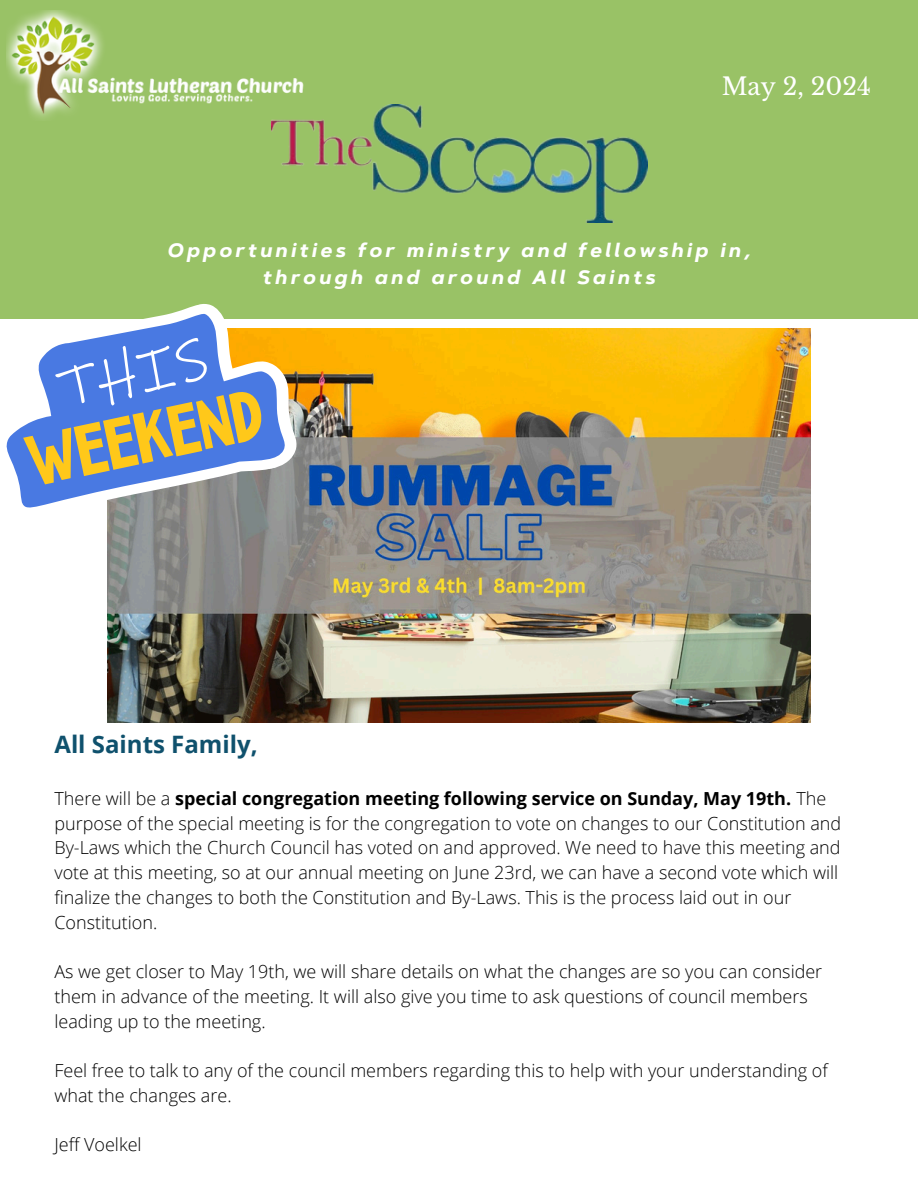
<style>
.page{position:relative;width:918px;height:1188px;background:#fff}
.page>*{position:absolute;margin:0;border:0;box-sizing:border-box;transform-origin:0 0}
.t1{font:700 24px "Open Sans";color:#0f516d}
.t2{font:23.85px "Libre Baskerville";color:#fff}
.t3{font:italic 700 19.35px/27px "Artegra Sans";letter-spacing:.17em;color:#fff;text-align:center}
.t4{font:300 18px/24.8px "Open Sans";color:#000}
.s1{font-weight:700}
</style>
<div class="page">
<div style="left:0;top:0;width:918px;height:318px;background:#99c266"></div>
<img style="left:271px;top:104px;width:376px;height:118px">
<img style="left:7px;top:10px;width:308px;height:111px">
<img style="left:108px;top:329px;width:703px;height:393px">
<svg style="left:107px;top:318px;width:199px;height:207px"></svg>
<svg style="left:0;top:304px;width:294px;height:213px"></svg>
<svg style="left:23px;top:330px;width:243px;height:157px"></svg>
<p class="t2" style="left:722px;top:71px;width:151px">May 2, 2024</p>
<h2 class="t3" style="left:167px;top:237px;width:585px">Opportunities for ministry and fellowship in, through and around All Saints</h2>
<p class="t1" style="left:54px;top:728px;width:205px">All Saints Family,</p>
<h1 class="t4" style="left:54px;top:786px;width:788px">There will be a <span class="s1">special congregation meeting following service on Sunday, May 19th.</span> The purpose of the special meeting is for the congregation to vote on changes to our Constitution and By-Laws which the Church Council has voted on and approved. We need to have this meeting and vote at this meeting, so at our annual meeting on June 23rd, we can have a second vote which will finalize the changes to both the Constitution and By-Laws. This is the process laid out in our Constitution.</h1>
<p class="t4" style="left:54px;top:959px;width:769px">As we get closer to May 19th, we will share details on what the changes are so you can consider them in advance of the meeting. It will also give you time to ask questions of council members leading up to the meeting.</p>
<p class="t4" style="left:54px;top:1058px;width:775px">Feel free to talk to any of the council members regarding this to help with your understanding of what the changes are.</p>
<p class="t4" style="left:54px;top:1132px;width:89px">Jeff Voelkel</p>
</div>
